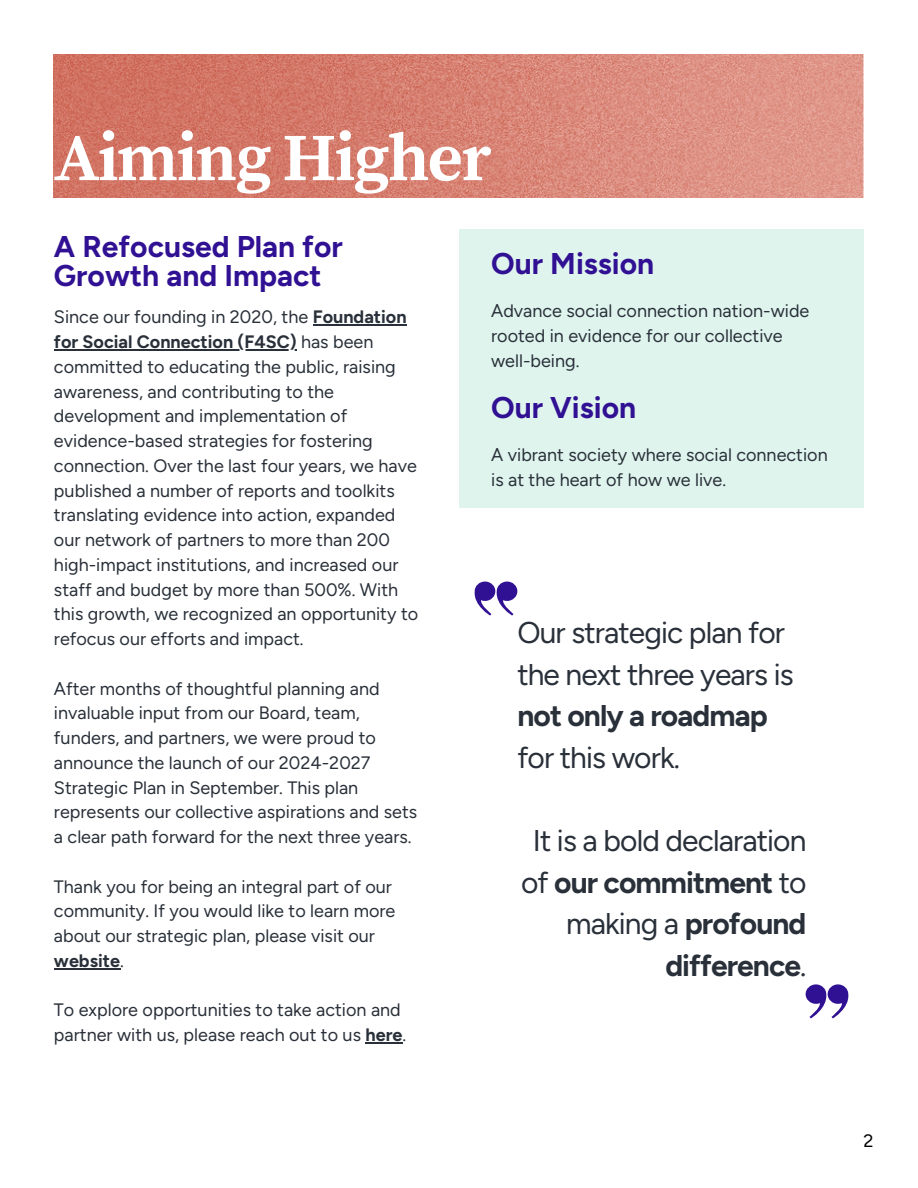
<style>
.page{position:relative;width:918px;height:1188px;background:#fff}
.page>*{position:absolute;margin:0;border:0;box-sizing:border-box;transform-origin:0 0}
.t1{font:700 67.5px "Source Serif Pro";letter-spacing:-.03em;color:#fff}
.t2{font:30px/41.7px "Figtree";letter-spacing:-.03em;color:#293039}
.t3{font:700 30px/29.2px "Figtree";color:#311193}
.t4{font:18px/24.8px "Figtree";color:#293039}
.t5{font:18px "Figtree";color:#000}
.s1{font-weight:700}
</style>
<div class="page">
<div style="left:459px;top:229px;width:405px;height:279px;background:#e0f4ee"></div>
<img style="left:54px;top:55px;width:810px;height:143px">
<hr style="left:313px;top:324px;width:94px;height:2px;background:#293039">
<hr style="left:54px;top:349px;width:243px;height:1px;background:#293039">
<hr style="left:54px;top:968px;width:66px;height:1px;background:#293039">
<hr style="left:366px;top:1042px;width:37px;height:1px;background:#293039">
<svg style="left:474px;top:582px;width:43px;height:33px"></svg>
<svg style="left:806px;top:984px;width:43px;height:34px"></svg>
<p class="t1" style="left:54px;top:118px;width:439px">Aiming Higher</p>
<p class="t3" style="left:54px;top:232px;width:290px">A Refocused Plan for<br>Growth and Impact</p>
<h2 class="t4" style="left:54px;top:305px;width:354px">Since our founding in 2020, the <span class="s1">Foundation</span></h2>
<p class="t4" style="left:54px;top:329px;width:366px"><span class="s1">for Social Connection (F4SC)</span> has been committed to educating the public, raising awareness, and contributing to the development and implementation of evidence-based strategies for fostering connection. Over the last four years, we have published a number of reports and toolkits translating evidence into action, expanded our network of partners to more than 200 high-impact institutions, and increased our staff and budget by more than 500%. With this growth, we recognized an opportunity to refocus our efforts and impact.</p>
<p class="t4" style="left:54px;top:676px;width:327px">After months of thoughtful planning and invaluable input from our Board, team,</p>
<p class="t4" style="left:54px;top:725px;width:365px">funders, and partners, we were proud to announce the launch of our 2024-2027<br>Strategic Plan in September. This plan represents our collective aspirations and sets a clear path forward for the next three years.</p>
<p class="t4" style="left:54px;top:874px;width:343px">Thank you for being an integral part of our community. If you would like to learn more</p>
<p class="t4" style="left:54px;top:923px;width:323px">about our strategic plan, please visit our <span class="s1">website</span>.</p>
<p class="t4" style="left:54px;top:998px;width:354px">To explore opportunities to take action and partner with us, please reach out to us <span class="s1">here</span>.</p>
<h2 class="t3" style="left:491px;top:249px;width:164px">Our Mission</h2>
<p class="t4" style="left:491px;top:298px;width:320px">Advance social connection nation-wide rooted in evidence for our collective well-being.</p>
<h1 class="t3" style="left:491px;top:393px;width:146px">Our Vision</h1>
<p class="t4" style="left:491px;top:443px;width:338px">A vibrant society where social connection is at the heart of how we live.</p>
<p class="t2" style="left:517px;top:612px;width:278px">Our strategic plan for the next three years is <span class="s1">not only a roadmap </span>for this work.</p>
<h3 class="t2" style="left:521px;top:820px;width:287px;text-align:right">It is a bold declaration of <span class="s1">our commitment</span> to making a <span class="s1">profound difference</span>.</h3>
<h2 class="t5" style="left:863px;top:1130px;width:12px">2</h2>
</div>
